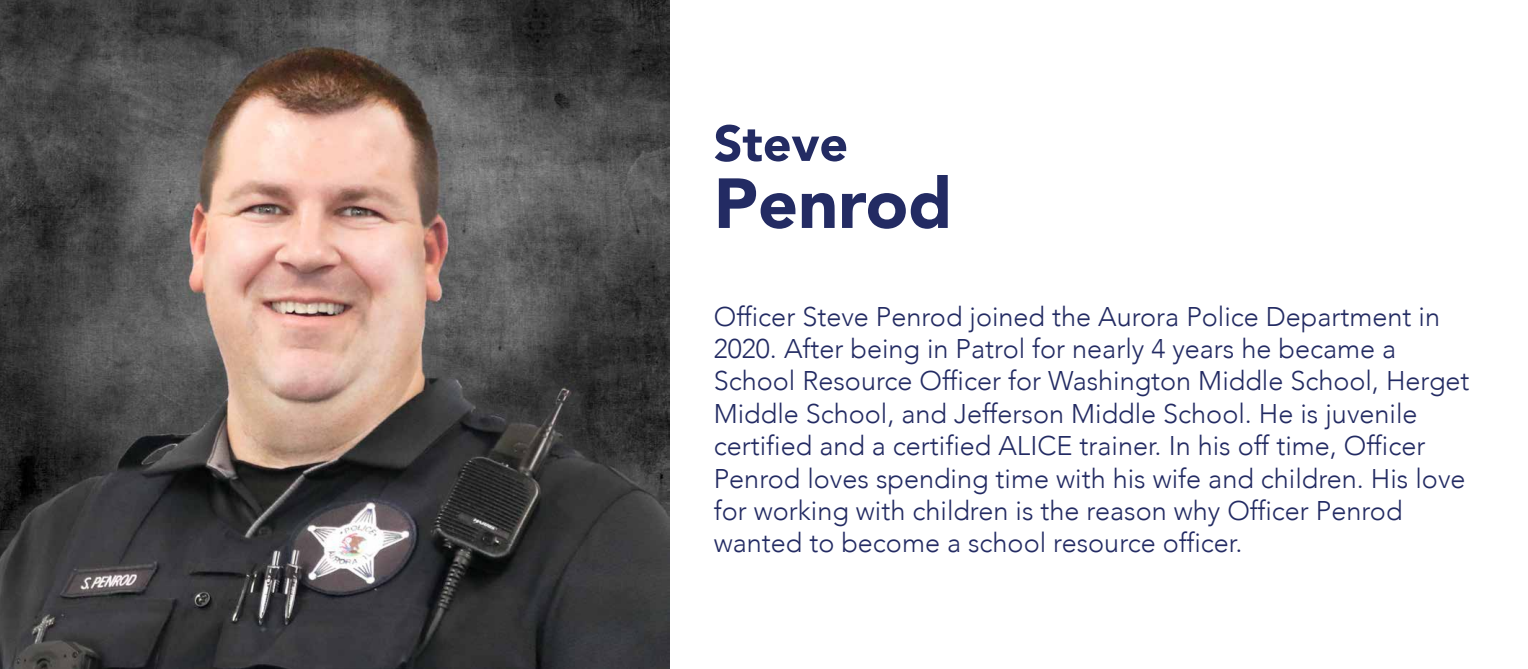
<style>
.page{position:relative;width:1528px;height:669px;background:#fff}
.page>*{position:absolute;margin:0;border:0;box-sizing:border-box;transform-origin:0 0}
.t1{font:900 70px "Avenir";color:#232b63}
.t2{font:900 50px "Avenir";color:#232b63}
.t3{font:300 27px/32.4px "Avenir";color:#232b63}
</style>
<div class="page">
<img style="left:0;top:0;width:669px;height:669px">
<h2 class="t2" style="left:713px;top:101px;width:136px">Steve</h2>
<h1 class="t1" style="left:713px;top:143px;width:240px">Penrod</h1>
<p class="t3" style="left:713px;top:300px;width:757px">Officer Steve Penrod joined the Aurora Police Department in 2020. After being in Patrol for nearly 4 years he became a School Resource Officer for Washington Middle School, Herget Middle School, and Jefferson Middle School. He is juvenile certified and a certified ALICE trainer. In his off time, Officer Penrod loves spending time with his wife and children. His love for working with children is the reason why Officer Penrod wanted to become a school resource officer.</p>
</div>
